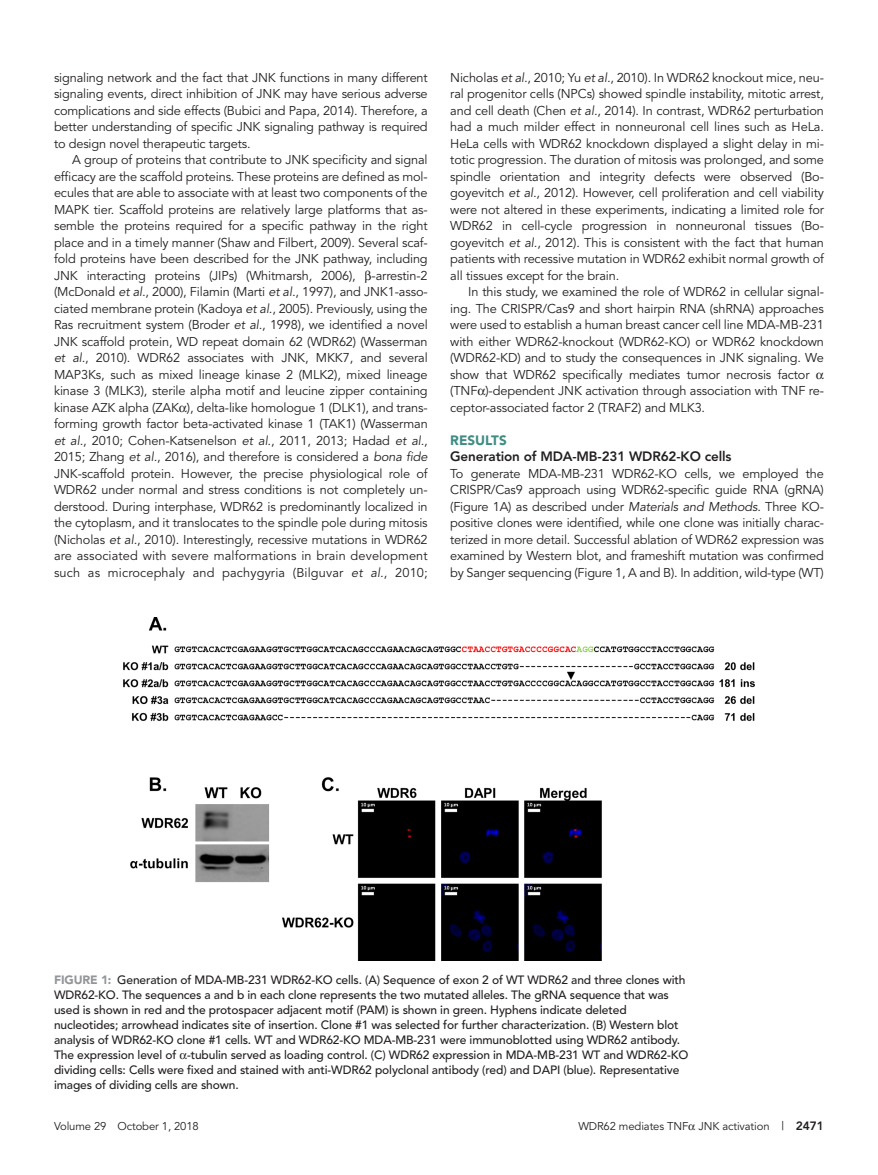
<style>
.page{position:relative;width:878px;height:1175px;background:#fff}
.page>*{position:absolute;margin:0;border:0;box-sizing:border-box;transform-origin:0 0}
.H2afterH1{font:800 13.5px "Avenir";letter-spacing:-.01em;color:#231f20}
.t1{font:900 13.5px "Avenir";color:#3e8c83}
.Para{font:12.75px/16.5px "Avenir";letter-spacing:-.01em;color:#231f20;text-align:justify}
.ParaFL{font:12.75px/16.5px "Avenir";letter-spacing:-.015em;color:#231f20;text-align:justify}
.FigCaption_35_5p{font:500 12px/15px "Avenir";letter-spacing:-.01em;color:#231f20}
.ParaFL-2{font:11.25px "Avenir";letter-spacing:-.01em;color:#231f20}
.s1{font-style:italic}
.s2{font-weight:900;color:#939598}
.s3{font-size:12px}
.s4{font-weight:800;font-size:12px}
</style>
<div class="page">
<img style="left:124px;top:617px;width:630px;height:343px">
<p class="ParaFL" style="left:54px;top:69px;width:375px">signaling network and the fact that JNK functions in many different signaling events, direct inhibition of JNK may have serious adverse complications and side effects (Bubici and Papa, 2014). Therefore, a better understanding of specific JNK signaling pathway is required to design novel therapeutic targets.</p>
<p class="Para" style="left:54px;top:152px;width:375px;text-indent:18px">A group of proteins that contribute to JNK specificity and signal efficacy are the scaffold proteins. These proteins are defined as mol&shy;ecules that are able to associate with at least two components of the MAPK tier. Scaffold proteins are relatively large platforms that as&shy;semble the proteins required for a specific pathway in the right place and in a timely manner (Shaw and Filbert, 2009). Several scaf&shy;fold proteins have been described for the JNK pathway, including JNK interacting proteins (JIPs) (Whitmarsh, 2006), -arrestin-2 (McDonald <span class="s1">et al.</span>, 2000), Filamin (Marti <span class="s1">et al.</span>, 1997), and JNK1-asso&shy;ciated membrane protein (Kadoya <span class="s1">et al.</span>, 2005). Previously, using the Ras recruitment system (Broder <span class="s1">et al.</span>, 1998), we identified a novel JNK scaffold protein, WD repeat domain 62 (WDR62) (Wasserman <span class="s1">et al.</span>, 2010). WDR62 associates with JNK, MKK7, and several MAP3Ks, such as mixed lineage kinase 2 (MLK2), mixed lineage kinase 3 (MLK3), sterile alpha motif and leucine zipper containing kinase AZK alpha (ZAK ), delta-like homologue 1 (DLK1), and trans&shy;forming growth factor beta-activated kinase 1 (TAK1) (Wasserman <span class="s1">et al.</span>, 2010; Cohen-Katsenelson <span class="s1">et al.</span>, 2011, 2013; Hadad <span class="s1">et al.</span>, 2015; Zhang <span class="s1">et al.</span>, 2016), and therefore is considered a <span class="s1">bona fide </span>JNK-scaffold protein. However, the precise physiological role of WDR62 under normal and stress conditions is not completely un&shy;derstood. During interphase, WDR62 is predominantly localized in the cytoplasm, and it translocates to the spindle pole during mitosis (Nicholas <span class="s1">et al.</span>, 2010). Interestingly, recessive mutations in WDR62 are associated with severe malformations in brain development such as microcephaly and pachygyria (Bilguvar <span class="s1">et al.</span>, 2010;</p>
<p class="Para" style="left:450px;top:69px;width:375px">Nicholas <span class="s1">et al.</span>, 2010; Yu <span class="s1">et al.</span>, 2010). In WDR62 knockout mice, neu&shy;ral progenitor cells (NPCs) showed spindle instability, mitotic arrest, and cell death (Chen <span class="s1">et al.</span>, 2014). In contrast, WDR62 perturbation had a much milder effect in nonneuronal cell lines such as HeLa.<br>HeLa cells with WDR62 knockdown displayed a slight delay in mi&shy;totic progression. The duration of mitosis was prolonged, and some spindle orientation and integrity defects were observed (Bo&shy;goyevitch <span class="s1">et al.</span>, 2012). However, cell proliferation and cell viability were not altered in these experiments, indicating a limited role for WDR62 in cell-cycle progression in nonneuronal tissues (Bo&shy;goyevitch <span class="s1">et al.</span>, 2012). This is consistent with the fact that human patients with recessive mutation in WDR62 exhibit normal growth of all tissues except for the brain.</p>
<p class="Para" style="left:450px;top:284px;width:375px;text-align:left;text-indent:18px">In this study, we examined the role of WDR62 in cellular signal&shy;ing. The CRISPR/Cas9 and short hairpin RNA (shRNA) approaches were used to establish a human breast cancer cell line MDA-MB-231 with either WDR62-knockout (WDR62-KO) or WDR62 knockdown (WDR62-KD) and to study the consequences in JNK signaling. We show that WDR62 specifically mediates tumor necrosis factor (TNF )-dependent JNK activation through association with TNF re&shy;ceptor-associated factor 2 (TRAF2) and MLK3.</p>
<h1 class="t1" style="left:450px;top:432px;width:58px">RESULTS</h1>
<p class="H2afterH1" style="left:450px;top:449px;width:283px">Generation of MDA-MB-231 WDR62-KO cells</p>
<p class="ParaFL" style="left:450px;top:465px;width:375px">To generate MDA-MB-231 WDR62-KO cells, we employed the CRISPR/Cas9 approach using WDR62-specific guide RNA (gRNA) (Figure 1A) as described under <span class="s1">Materials and Methods</span>. Three KO&shy;positive clones were identified, while one clone was initially charac&shy;terized in more detail. Successful ablation of WDR62 expression was examined by Western blot, and frameshift mutation was confirmed by Sanger sequencing (Figure 1, A and B). In addition, wild-type (WT)</p>
<p class="FigCaption_35_5p" style="left:54px;top:973px;width:636px"><span class="s2">FIGURE 1:</span> Generation of MDA-MB-231 WDR62-KO cells. (A) Sequence of exon 2 of WT WDR62 and three clones with WDR62-KO. The sequences a and b in each clone represents the two mutated alleles. The gRNA sequence that was used is shown in red and the protospacer adjacent motif (PAM) is shown in green. Hyphens indicate deleted nucleotides; arrowhead indicates site of insertion. Clone #1 was selected for further characterization. (B) Western blot analysis of WDR62-KO clone #1 cells. WT and WDR62-KO MDA-MB-231 were immunoblotted using WDR62 antibody.<br>The expression level of -tubulin served as loading control. (C) WDR62 expression in MDA-MB-231 WT and WDR62-KO dividing cells: Cells were fixed and stained with anti-WDR62 polyclonal antibody (red) and DAPI (blue). Representative images of dividing cells are shown.</p>
<p class="ParaFL-2" style="left:54px;top:1119px;width:146px">Volume 29 October 1, 2018</p>
<p class="ParaFL-2" style="left:578px;top:1119px;width:247px">WDR62 mediates TNF JNK activation <span class="s3">|</span> <span class="s4">2471</span></p>
</div>
